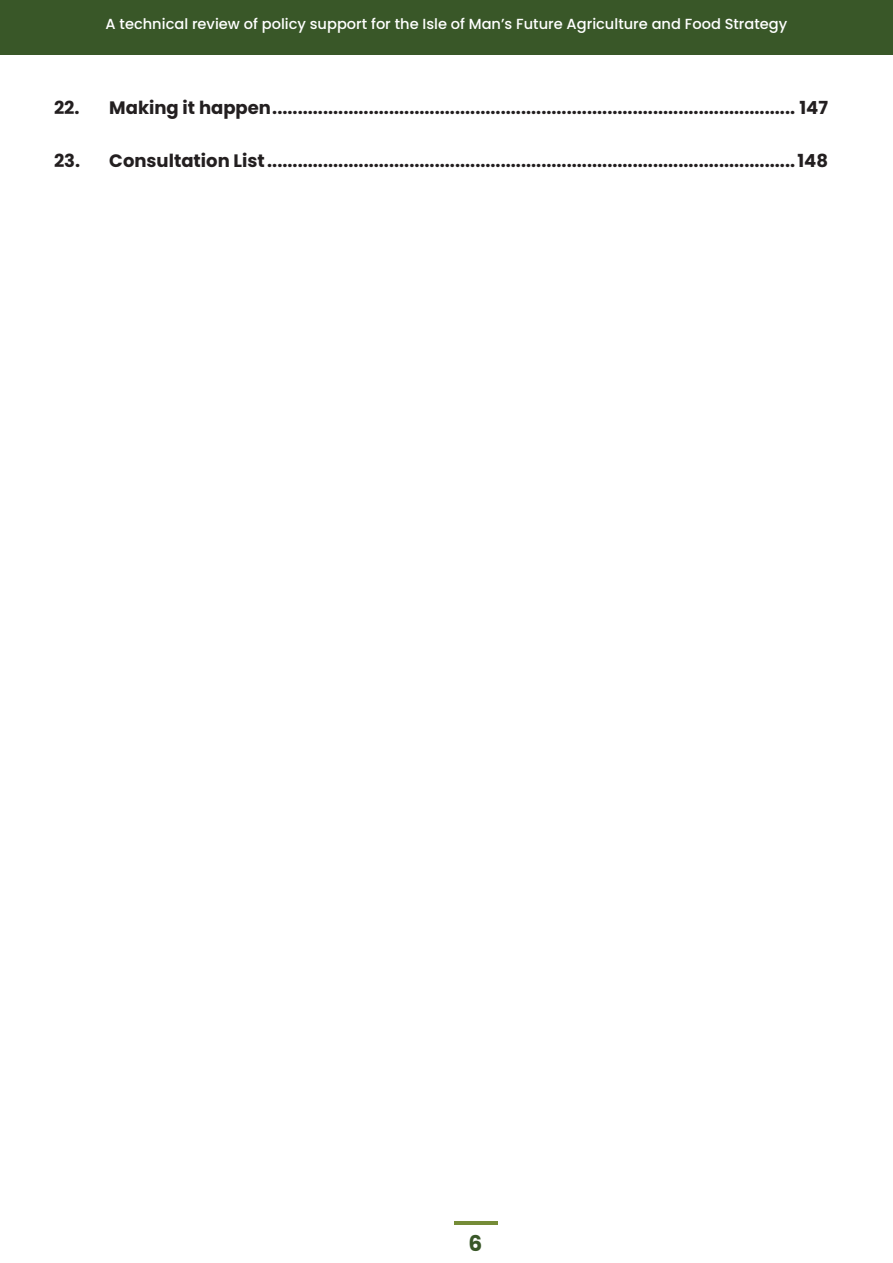
<style>
.page{position:relative;width:893px;height:1263px;background:#fff}
.page>*{position:absolute;margin:0;border:0;box-sizing:border-box;transform-origin:0 0}
.t1{font:700 21.75px "Poppins";color:#395728}
.t2{font:700 18px "Poppins";color:#231f20}
.t3{font:500 14.55px "Poppins";color:#fff}
</style>
<div class="page">
<div style="left:0;top:0;width:893px;height:54px;background:#395728"></div>
<hr style="left:454px;top:1221px;width:43px;height:3px;background:#758c37">
<p class="t3" style="left:106px;top:16px;width:683px">A technical review of policy support for the Isle of Man’s Future Agriculture and Food Strategy</p>
<p class="t2" style="left:54px;top:97px;width:776px">22. Making it happen....................................................................................................... 147</p>
<p class="t2" style="left:54px;top:150px;width:776px">23. Consultation List ........................................................................................................148</p>
<p class="t1" style="left:469px;top:1231px;width:15px">6</p>
</div>
